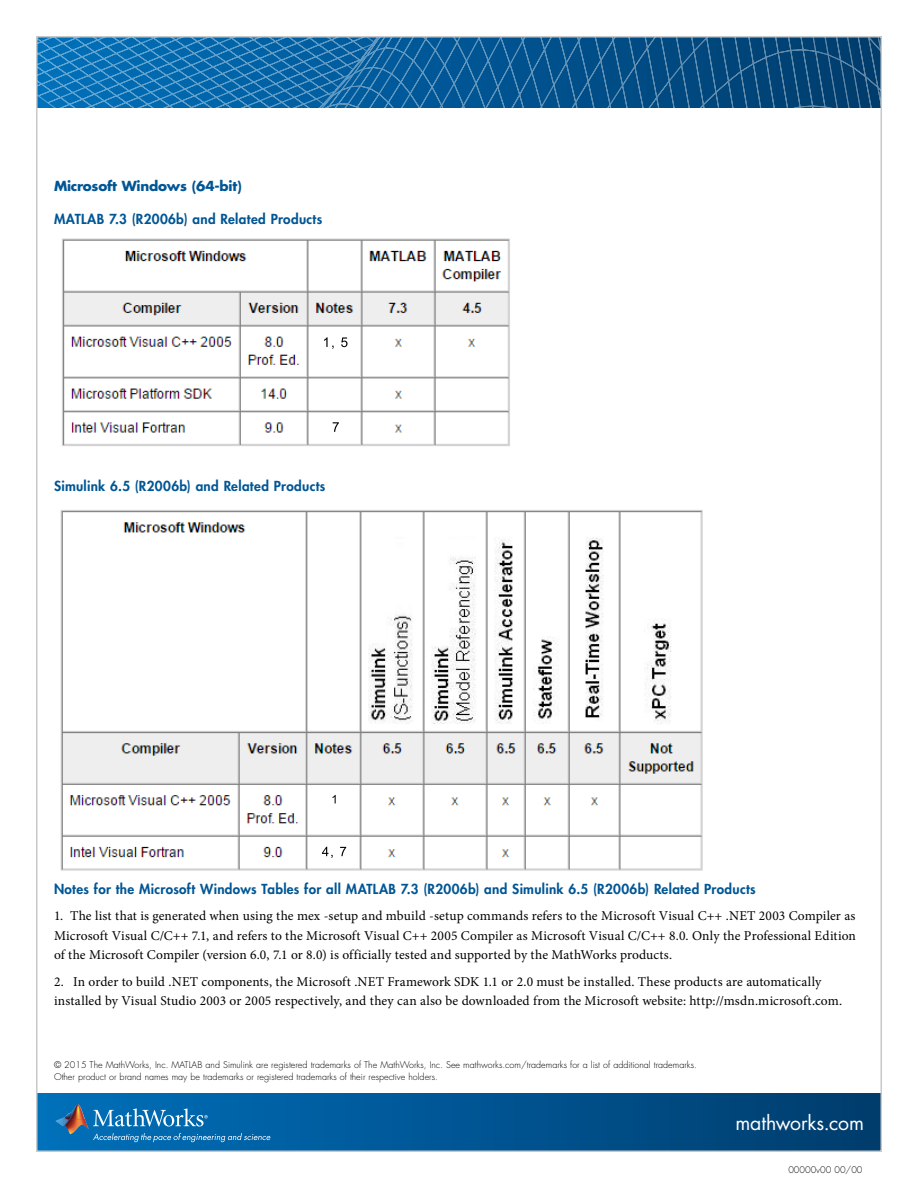
<style>
.page{position:relative;width:918px;height:1188px;background:#fff}
.page>*{position:absolute;margin:0;border:0;box-sizing:border-box;transform-origin:0 0}
.t1{font:19.5px "Futura Std";letter-spacing:-.005em;color:#fff}
.t2{font:13.5px/19.5px "Minion Pro";letter-spacing:.01em;color:#000;text-align:justify}
.t3{font:800 13.5px "Futura Std";letter-spacing:.025em;color:#005695}
.t4{font:700 13.5px "Futura Std";letter-spacing:-.015em;color:#005695}
.t5{font:300 9px/11.2px "Futura Std";color:#000}
</style>
<div class="page">
<div style="left:37px;top:1094px;width:844px;height:57px;background:linear-gradient(to right,#0070bb,#003c6d)"></div>
<svg style="left:39px;top:39px;width:384px;height:69px;background:#1872b1"></svg>
<svg style="left:423px;top:39px;width:25px;height:69px;background:#0e609c"></svg>
<svg style="left:448px;top:39px;width:16px;height:69px"></svg>
<svg style="left:464px;top:39px;width:415px;height:69px;background:#0d5286"></svg>
<img style="left:64px;top:1104px;width:21px;height:15px">
<svg style="left:56px;top:1118px;width:8px;height:8px"></svg>
<img style="left:64px;top:1119px;width:25px;height:15px">
<svg style="left:93px;top:1133px;width:177px;height:9px;background:#2d82bb"></svg>
<svg style="left:93px;top:1108px;width:115px;height:19px;background:#3e8dc2"></svg>
<img style="left:60px;top:510px;width:643px;height:361px">
<div style="left:324px;top:791px;width:21px;height:20px;background:#fff"></div>
<div style="left:317px;top:842px;width:33px;height:20px;background:#fff"></div>
<img style="left:62px;top:238px;width:448px;height:208px">
<div style="left:318px;top:332px;width:34px;height:24px;background:#fff"></div>
<div style="left:325px;top:417px;width:24px;height:19px;background:#fff"></div>
<svg style="left:333px;top:422px;width:6px;height:10px"></svg>
<svg style="left:324px;top:337px;width:24px;height:12px"></svg>
<svg style="left:322px;top:847px;width:24px;height:11px"></svg>
<svg style="left:333px;top:795px;width:3px;height:9px"></svg>
<p class="t4" style="left:54px;top:177px;width:189px">Microsoft Windows (64-bit)</p>
<p class="t3" style="left:54px;top:210px;width:270px">MATLAB 7.3 (R2006b) and Related Products</p>
<p class="t3" style="left:54px;top:477px;width:273px">Simulink 6.5 (R2006b) and Related Products</p>
<p class="t3" style="left:54px;top:881px;width:703px">Notes for the Microsoft Windows Tables for all MATLAB 7.3 (R2006b) and Simulink 6.5 (R2006b) Related Products</p>
<p class="t2" style="left:54px;top:906px;width:803px">1. The list that is generated when using the mex -setup and mbuild -setup commands refers to the Microsoft Visual C++ .NET 2003 Compiler as Microsoft Visual C/C++ 7.1, and refers to the Microsoft Visual C++ 2005 Compiler as Microsoft Visual C/C++ 8.0. Only the Professional Edition of the Microsoft Compiler (version 6.0, 7.1 or 8.0) is officially tested and supported by the MathWorks products.</p>
<p class="t2" style="left:54px;top:972px;width:790px">2. In order to build .NET components, the Microsoft .NET Framework SDK 1.1 or 2.0 must be installed. These products are automatically installed by Visual Studio 2003 or 2005 respectively, and they can also be downloaded from the Microsoft website: http://msdn.microsoft.com.</p>
<p class="t5" style="left:54px;top:1060px;width:644px">© 2015 The MathWorks, Inc. MATLAB and Simulink are registered trademarks of The MathWorks, Inc. See mathworks.com/trademarks for a list of additional trademarks.<br>Other product or brand names may be trademarks or registered trademarks of their respective holders.</p>
<h1 class="t1" style="left:735px;top:1110px;width:130px">mathworks.com</h1>
<p class="t5" style="left:788px;top:1165px;width:76px">00000v00 00/00</p>
</div>
